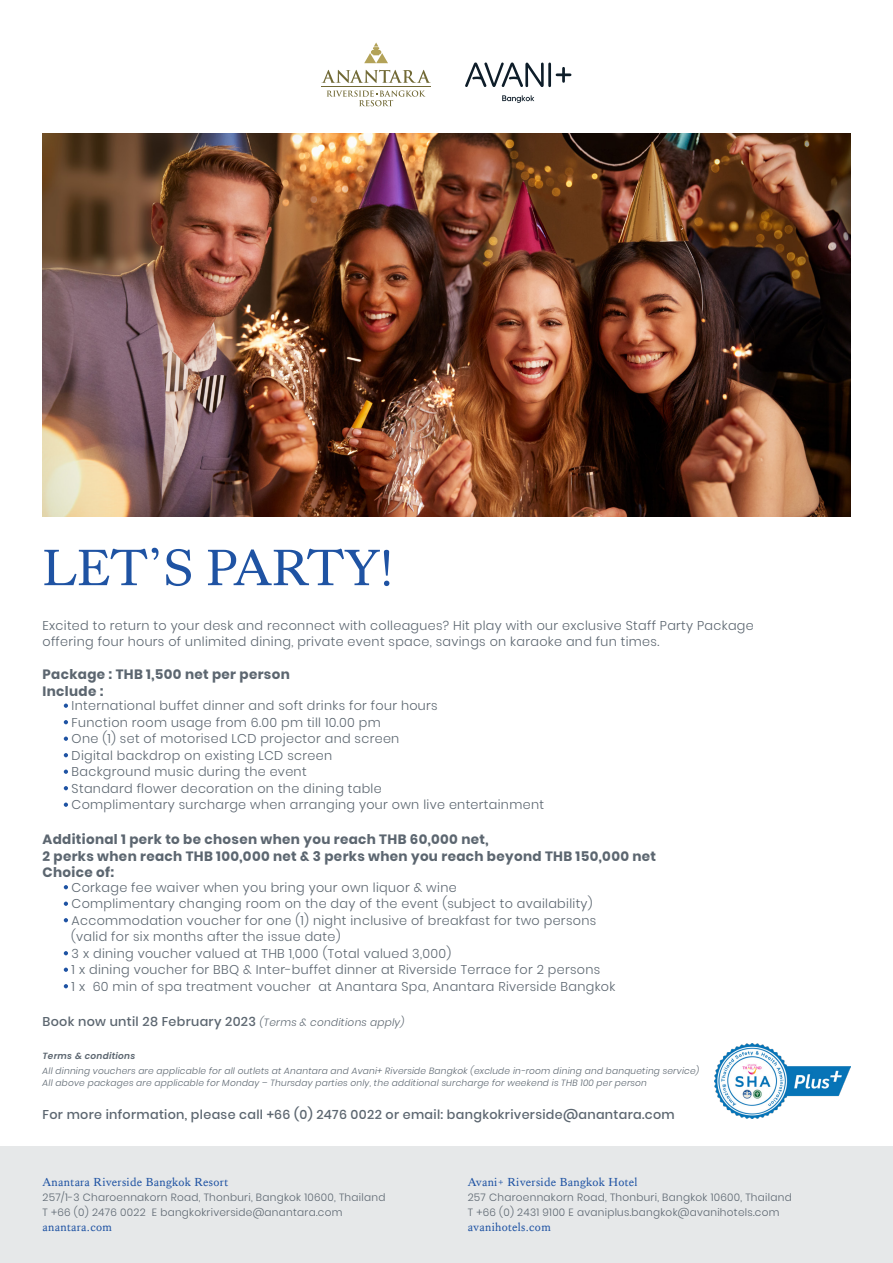
<style>
.page{position:relative;width:893px;height:1263px;background:#fff}
.page>*{position:absolute;margin:0;border:0;box-sizing:border-box;transform-origin:0 0}
.t1{font:52.5px "Kings Caslon";letter-spacing:-.005em;color:#1f53a3}
.t2{font:700 13.5px "Poppins";letter-spacing:.025em;color:#5c6670}
.t3{font:300 12.75px/16.5px "Poppins";letter-spacing:.025em;color:#5c6670}
.t4{font:500 12.75px "Poppins";letter-spacing:.025em;color:#5c6670}
.t5{font:12px "Kings Caslon";letter-spacing:.025em;color:#1f53a3}
.t6{font:300 10.5px "Poppins";letter-spacing:.025em;color:#5c6670}
.t7{font:italic 300 9px "Poppins";letter-spacing:.025em;color:#5c6670}
.t8{font:italic 600 9px "Poppins";letter-spacing:.025em;color:#5c6670}
.s1{font-weight:300;font-style:italic;font-size:10.5px}
</style>
<div class="page">
<img style="left:43px;top:134px;width:807px;height:382px">
<svg style="left:322px;top:70px;width:109px;height:13px"></svg>
<svg style="left:364px;top:43px;width:24px;height:20px"></svg>
<hr style="left:322px;top:86px;width:109px;height:1px;background:#716935">
<svg style="left:327px;top:90px;width:99px;height:16px"></svg>
<svg style="left:502px;top:95px;width:32px;height:8px"></svg>
<svg style="left:465px;top:63px;width:106px;height:24px"></svg>
<div style="left:0;top:1146px;width:893px;height:117px;background:#e6e8e9"></div>
<svg style="left:64px;top:703px;width:4px;height:5px"></svg>
<svg style="left:64px;top:720px;width:4px;height:4px"></svg>
<svg style="left:64px;top:736px;width:4px;height:5px"></svg>
<svg style="left:64px;top:753px;width:4px;height:4px"></svg>
<svg style="left:64px;top:769px;width:4px;height:5px"></svg>
<svg style="left:64px;top:786px;width:4px;height:4px"></svg>
<svg style="left:64px;top:802px;width:4px;height:5px"></svg>
<svg style="left:64px;top:885px;width:4px;height:4px"></svg>
<svg style="left:64px;top:901px;width:4px;height:5px"></svg>
<svg style="left:64px;top:918px;width:4px;height:4px"></svg>
<svg style="left:64px;top:951px;width:4px;height:4px"></svg>
<svg style="left:64px;top:967px;width:4px;height:5px"></svg>
<svg style="left:64px;top:984px;width:4px;height:4px"></svg>
<img style="left:715px;top:1043px;width:135px;height:76px">
<p class="t1" style="left:43px;top:537px;width:352px">LET’S PARTY!</p>
<p class="t3" style="left:43px;top:617px;width:713px">Excited to return to your desk and reconnect with colleagues? Hit play with our exclusive Staff Party Package offering four hours of unlimited dining, private event space, savings on karaoke and fun times.</p>
<p class="t2" style="left:43px;top:667px;width:249px">Package : THB 1,500 net per person</p>
<p class="t2" style="left:43px;top:683px;width:62px">Include :</p>
<p class="t3" style="left:72px;top:697px;width:368px">International buffet dinner and soft drinks for four hours</p>
<p class="t3" style="left:72px;top:714px;width:311px">Function room usage from 6.00 pm till 10.00 pm</p>
<p class="t3" style="left:72px;top:730px;width:329px">One (1) set of motorised LCD projector and screen</p>
<p class="t3" style="left:72px;top:747px;width:262px">Digital backdrop on existing LCD screen</p>
<p class="t3" style="left:72px;top:763px;width:237px">Background music during the event</p>
<p class="t3" style="left:72px;top:780px;width:312px">Standard flower decoration on the dining table</p>
<p class="t3" style="left:72px;top:796px;width:474px">Complimentary surcharge when arranging your own live entertainment</p>
<p class="t2" style="left:43px;top:832px;width:448px">Additional 1 perk to be chosen when you reach THB 60,000 net,</p>
<p class="t2" style="left:43px;top:848px;width:615px">2 perks when reach THB 100,000 net &amp; 3 perks when you reach beyond THB 150,000 net</p>
<p class="t2" style="left:43px;top:865px;width:73px">Choice of:</p>
<p class="t3" style="left:72px;top:879px;width:387px">Corkage fee waiver when you bring your own liquor &amp; wine</p>
<p class="t3" style="left:72px;top:895px;width:523px">Complimentary changing room on the day of the event (subject to availability)</p>
<p class="t3" style="left:72px;top:912px;width:526px">Accommodation voucher for one (1) night inclusive of breakfast for two persons</p>
<p class="t3" style="left:71px;top:928px;width:271px">(valid for six months after the issue date)</p>
<p class="t3" style="left:72px;top:945px;width:381px">3 x dining voucher valued at THB 1,000 (Total valued 3,000)</p>
<p class="t3" style="left:72px;top:961px;width:530px">1 x dining voucher for BBQ &amp; Inter-buffet dinner at Riverside Terrace for 2 persons</p>
<p class="t3" style="left:72px;top:978px;width:545px">1 x 60 min of spa treatment voucher at Anantara Spa, Anantara Riverside Bangkok</p>
<p class="t4" style="left:43px;top:1014px;width:364px">Book now until 28 February 2023 <span class="s1">(Terms &amp; conditions apply)</span></p>
<p class="t8" style="left:43px;top:1050px;width:94px">Terms &amp; conditions</p>
<p class="t7" style="left:43px;top:1065px;width:658px">All dinning vouchers are applicable for all outlets at Anantara and Avani+ Riverside Bangkok (exclude in-room dining and banqueting service)</p>
<p class="t7" style="left:43px;top:1077px;width:606px">All above packages are applicable for Monday – Thursday parties only, the additional surcharge for weekend is THB 100 per person</p>
<p class="t4" style="left:43px;top:1107px;width:634px">For more information, please call +66 (0) 2476 0022 or email: bangkokriverside@anantara.com</p>
<p class="t5" style="left:43px;top:1175px;width:187px">Anantara Riverside Bangkok Resort</p>
<p class="t6" style="left:43px;top:1191px;width:344px">257/1-3 Charoennakorn Road, Thonburi, Bangkok 10600, Thailand</p>
<p class="t6" style="left:43px;top:1206px;width:301px">T +66 (0) 2476 0022 E bangkokriverside@anantara.com</p>
<p class="t5" style="left:43px;top:1220px;width:71px">anantara.com</p>
<p class="t5" style="left:468px;top:1175px;width:171px">Avani+ Riverside Bangkok Hotel</p>
<p class="t6" style="left:468px;top:1191px;width:325px">257 Charoennakorn Road, Thonburi, Bangkok 10600, Thailand</p>
<p class="t6" style="left:468px;top:1206px;width:313px">T +66 (0) 2431 9100 E avaniplus.bangkok@avanihotels.com</p>
<p class="t5" style="left:468px;top:1220px;width:85px">avanihotels.com</p>
</div>
